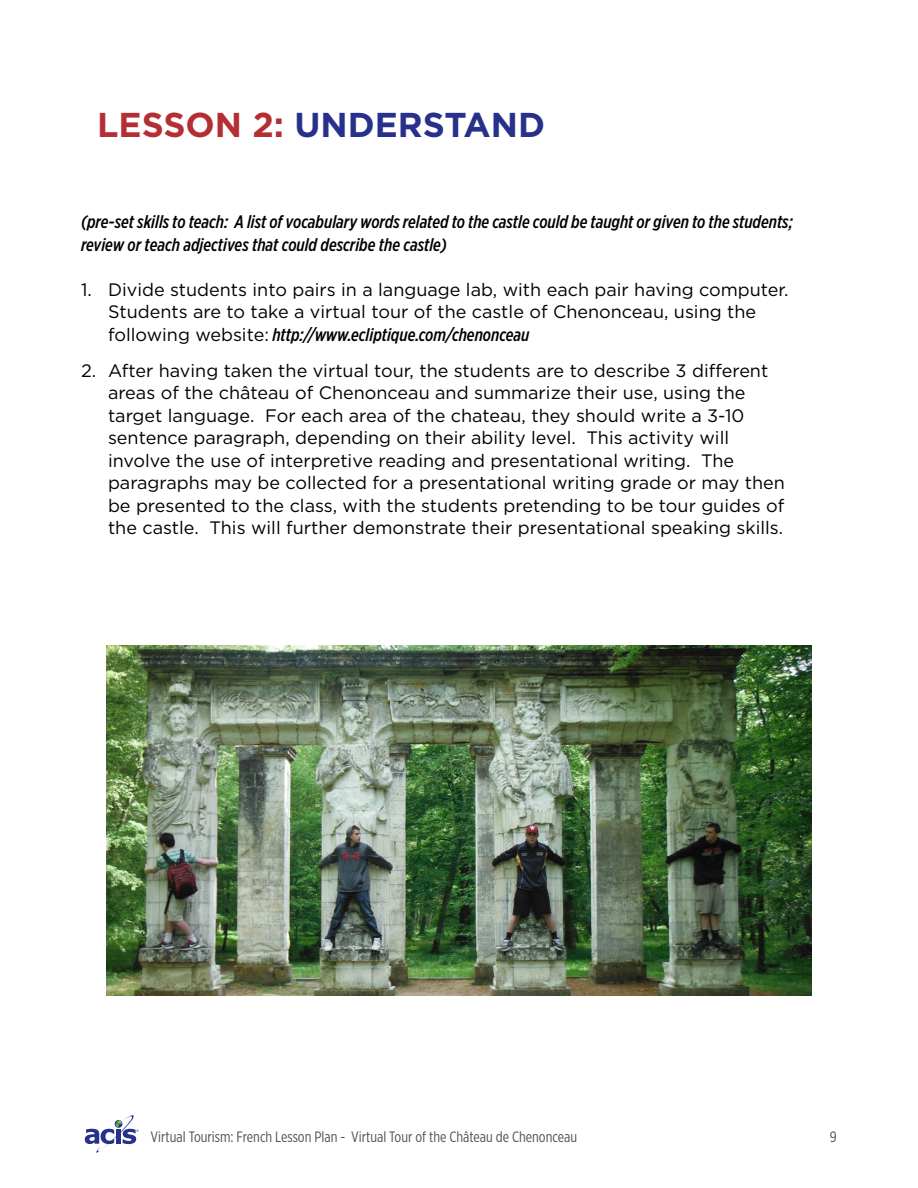
<style>
.page{position:relative;width:918px;height:1188px;background:#fff}
.page>*{position:absolute;margin:0;border:0;box-sizing:border-box;transform-origin:0 0}
.t1{font:700 34.5px "Gotham";color:#27318b}
.t2{font:18px/22.5px "Gotham";color:#000;text-align:center}
.t3{font:italic 500 18px/22.5px "Gotham X Narrow";color:#000}
.t4{font:15px "Gotham X Narrow";color:#564f52}
.s1{color:#b42e34}
.s2{font-family:"Gotham";font-weight:400;font-style:normal}
</style>
<div class="page">
<svg style="left:85px;top:1115px;width:54px;height:38px"></svg>
<img style="left:107px;top:646px;width:704px;height:350px">
<h1 class="t1" style="left:97px;top:102px;width:449px"><span class="s1">LESSON 2:</span> UNDERSTAND</h1>
<p class="t3" style="left:81px;top:211px;width:713px">(pre-set skills to teach: A list of vocabulary words related to the castle could be taught or given to the students; review or teach adjectives that could describe the castle)</p>
<p class="t2" style="left:81px;top:278px;width:709px">1. Divide students into pairs in a language lab, with each pair having computer.<br>Students are to take a virtual tour of the castle of Chenonceau, using the</p>
<p class="t3" style="left:108px;top:323px;width:423px"><span class="s2">following website:</span> http://www.ecliptique.com/chenonceau</p>
<p class="t2" style="left:108px;top:359px;width:678px;text-align:left;text-indent:-27px">2. After having taken the virtual tour, the students are to describe 3 different areas of the château of Chenonceau and summarize their use, using the target language. For each area of the chateau, they should write a 3-10 sentence paragraph, depending on their ability level. This activity will involve the use of interpretive reading and presentational writing. The paragraphs may be collected for a presentational writing grade or may then be presented to the class, with the students pretending to be tour guides of the castle. This will further demonstrate their presentational speaking skills.</p>
<p class="t4" style="left:151px;top:1128px;width:428px">Virtual Tourism: French Lesson Plan - Virtual Tour of the Château de Chenonceau</p>
<p class="t4" style="left:830px;top:1128px;width:8px">9</p>
</div>
